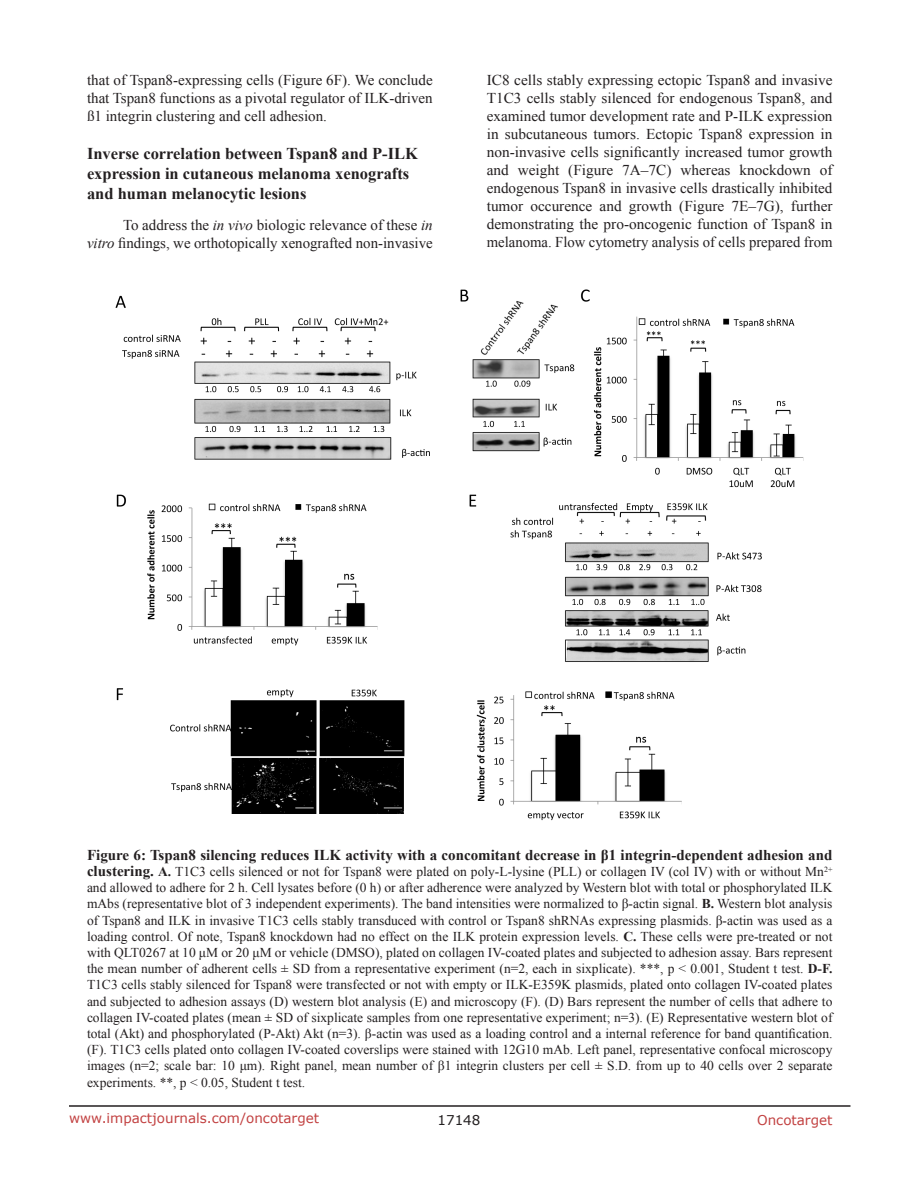
<style>
.page{position:relative;width:918px;height:1188px;background:#fff}
.page>*{position:absolute;margin:0;border:0;box-sizing:border-box;transform-origin:0 0}
.SubHeading{font:700 16.5px/19.8px "Times New Roman";color:#231f20}
.BodyText{font:15px/18px "Times New Roman";color:#231f20;text-align:justify}
.figuretext{font:700 15px "Times New Roman";color:#231f20}
.figuretext-2{font:13.5px/16.2px "Times New Roman";color:#231f20;text-align:justify}
.t1{font:13.5px "Verdana";color:#c24141}
.t2{font:13.5px "Verdana";color:#231f20}
.s1{font-style:italic}
.s2{font-weight:700;font-size:15px}
.s3{font-weight:700}
</style>
<div class="page">
<hr style="left:69px;top:1105px;width:781px;height:2px;background:#231f20">
<img style="left:115px;top:289px;width:689px;height:532px">
<p class="BodyText" style="left:87px;top:71px;width:347px">that of Tspan8-expressing cells (Figure 6F). We conclude that Tspan8 functions as a pivotal regulator of ILK-driven ß1 integrin clustering and cell adhesion.</p>
<p class="SubHeading" style="left:87px;top:143px;width:333px">Inverse correlation between Tspan8 and P-ILK expression in cutaneous melanoma xenografts and human melanocytic lesions</p>
<p class="BodyText" style="left:87px;top:216px;width:347px;text-align:right">To address the <span class="s1">in vivo</span> biologic relevance of these <span class="s1">in<br>vitro</span> findings, we orthotopically xenografted non-invasive</p>
<p class="BodyText" style="left:487px;top:71px;width:347px">IC8 cells stably expressing ectopic Tspan8 and invasive T1C3 cells stably silenced for endogenous Tspan8, and examined tumor development rate and P-ILK expression in subcutaneous tumors. Ectopic Tspan8 expression in non-invasive cells significantly increased tumor growth and weight (Figure 7A–7C) whereas knockdown of endogenous Tspan8 in invasive cells drastically inhibited tumor occurence and growth (Figure 7E–7G), further demonstrating the pro-oncogenic function of Tspan8 in melanoma. Flow cytometry analysis of cells prepared from</p>
<p class="figuretext" style="left:87px;top:844px;width:747px">Figure 6: Tspan8 silencing reduces ILK activity with a concomitant decrease in β1 integrin-dependent adhesion and</p>
<p class="figuretext-2" style="left:87px;top:863px;width:747px"><span class="s2">clustering.</span> <span class="s3">A.</span> T1C3 cells silenced or not for Tspan8 were plated on poly-L-lysine (PLL) or collagen IV (col IV) with or without Mn<sup>2+ </sup>and allowed to adhere for 2 h. Cell lysates before (0 h) or after adherence were analyzed by Western blot with total or phosphorylated ILK mAbs (representative blot of 3 independent experiments). The band intensities were normalized to β-actin signal. <span class="s3">B.</span> Western blot analysis of Tspan8 and ILK in invasive T1C3 cells stably transduced with control or Tspan8 shRNAs expressing plasmids. β-actin was used as a loading control. Of note, Tspan8 knockdown had no effect on the ILK protein expression levels. <span class="s3">C.</span> These cells were pre-treated or not with QLT0267 at 10 μM or 20 μM or vehicle (DMSO), plated on collagen IV-coated plates and subjected to adhesion assay. Bars represent the mean number of adherent cells ± SD from a representative experiment (n=2, each in sixplicate). ***, p &lt; 0.001, Student t test. <span class="s3">D-F.<br></span>T1C3 cells stably silenced for Tspan8 were transfected or not with empty or ILK-E359K plasmids, plated onto collagen IV-coated plates and subjected to adhesion assays (D) western blot analysis (E) and microscopy (F). (D) Bars represent the number of cells that adhere to collagen IV-coated plates (mean ± SD of sixplicate samples from one representative experiment; n=3). (E) Representative western blot of total (Akt) and phosphorylated (P-Akt) Akt (n=3). β-actin was used as a loading control and a internal reference for band quantification. (F). T1C3 cells plated onto collagen IV-coated coverslips were stained with 12G10 mAb. Left panel, representative confocal microscopy images (n=2; scale bar: 10 μm). Right panel, mean number of β1 integrin clusters per cell ± S.D. from up to 40 cells over 2 separate experiments. **, p &lt; 0.05, Student t test.</p>
<p class="t1" style="left:69px;top:1109px;width:252px">www.impactjournals.com/oncotarget</p>
<p class="t2" style="left:438px;top:1111px;width:44px">17148</p>
<p class="t1" style="left:757px;top:1111px;width:77px">Oncotarget</p>
</div>
